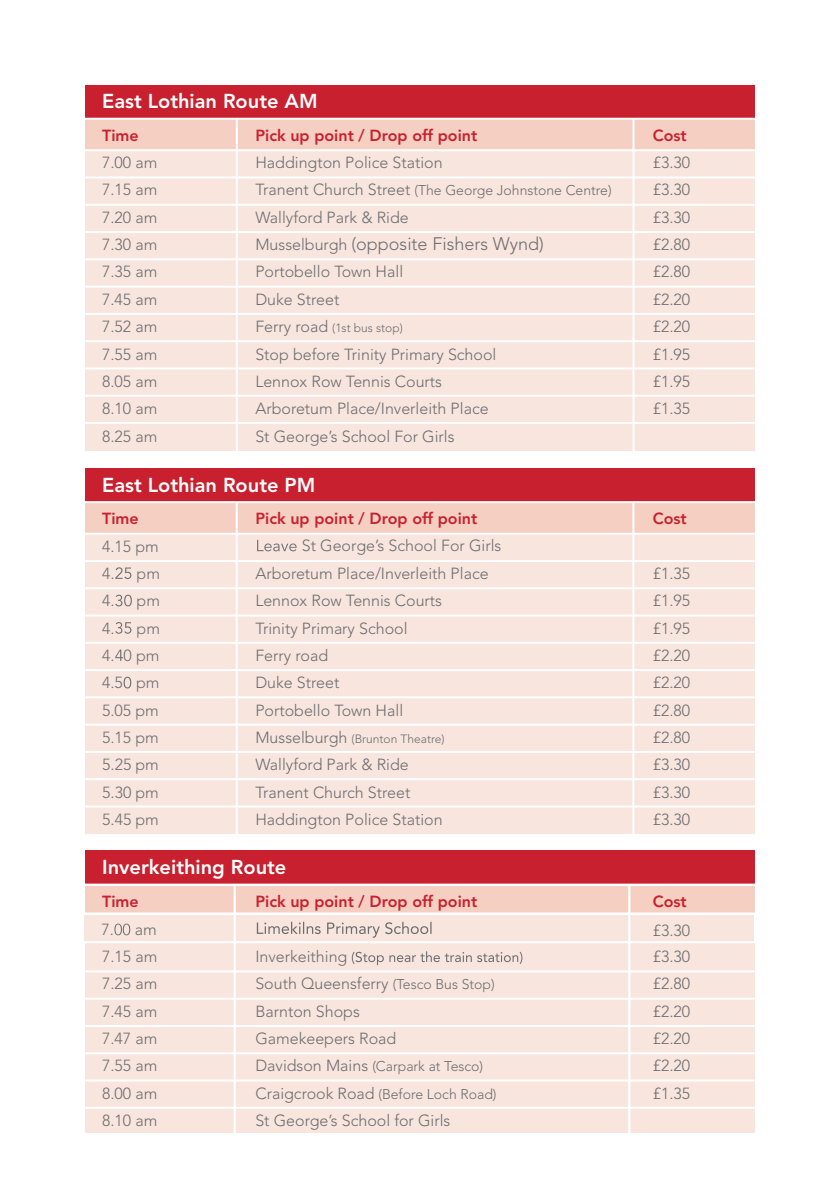
<style>
.page{position:relative;width:840px;height:1191px;background:#fff}
.page>*{position:absolute;margin:0;border:0;box-sizing:border-box;transform-origin:0 0}
.t1{font:800 20px "Avenir LT Std";color:#fff}
.t2{font:300 18px "Avenir LT Std";color:#6c6d70}
.t3{font:300 16px "Avenir LT Std";color:#6c6d70}
.t4{font:800 16px "Avenir LT Std";color:#c9202f}
.t5{font:300 14px "Avenir LT Std";color:#6c6d70}
.t6{font:300 12px "Avenir LT Std";color:#6c6d70}
.s1{font-size:16px}
.s2{font-size:14px}
</style>
<div class="page">
<div style="left:84px;top:915px;width:669px;height:26px;background:#f8e5de"></div>
<div style="left:85px;top:85px;width:669px;height:34px;background:#c9202f"></div>
<div style="left:85px;top:119px;width:669px;height:31px;background:#f4cfc2"></div>
<div style="left:85px;top:150px;width:669px;height:301px;background:#f8e5de"></div>
<hr style="left:82px;top:118px;width:678px;height:2px;background:#fff">
<hr style="left:82px;top:149px;width:678px;height:2px;background:#fff">
<div style="left:85px;top:468px;width:669px;height:34px;background:#c9202f"></div>
<div style="left:85px;top:502px;width:669px;height:32px;background:#f4cfc2"></div>
<div style="left:85px;top:534px;width:669px;height:299px;background:#f8e5de"></div>
<svg style="left:257px;top:540px;width:39px;height:11px"></svg>
<svg style="left:115px;top:567px;width:16px;height:12px"></svg>
<svg style="left:115px;top:594px;width:17px;height:12px"></svg>
<svg style="left:115px;top:622px;width:16px;height:12px"></svg>
<svg style="left:115px;top:649px;width:8px;height:12px"></svg>
<svg style="left:123px;top:677px;width:8px;height:11px"></svg>
<hr style="left:82px;top:501px;width:678px;height:2px;background:#fff">
<hr style="left:82px;top:533px;width:678px;height:2px;background:#fff">
<hr style="left:236px;top:119px;width:2px;height:341px;background:#fff">
<hr style="left:632px;top:119px;width:2px;height:341px;background:#fff">
<hr style="left:235px;top:502px;width:2px;height:336px;background:#fff">
<hr style="left:632px;top:502px;width:2px;height:336px;background:#fff">
<hr style="left:80px;top:176px;width:678px;height:2px;background:#fff">
<hr style="left:80px;top:204px;width:678px;height:2px;background:#fff">
<hr style="left:80px;top:231px;width:678px;height:2px;background:#fff">
<hr style="left:80px;top:258px;width:678px;height:2px;background:#fff">
<hr style="left:80px;top:286px;width:678px;height:2px;background:#fff">
<hr style="left:80px;top:313px;width:678px;height:2px;background:#fff">
<hr style="left:80px;top:340px;width:678px;height:2px;background:#fff">
<hr style="left:80px;top:367px;width:678px;height:2px;background:#fff">
<hr style="left:80px;top:395px;width:678px;height:2px;background:#fff">
<hr style="left:80px;top:422px;width:678px;height:2px;background:#fff">
<hr style="left:78px;top:560px;width:678px;height:2px;background:#fff">
<hr style="left:78px;top:587px;width:678px;height:2px;background:#fff">
<hr style="left:78px;top:614px;width:678px;height:2px;background:#fff">
<hr style="left:78px;top:642px;width:678px;height:2px;background:#fff">
<hr style="left:78px;top:669px;width:678px;height:2px;background:#fff">
<hr style="left:78px;top:696px;width:678px;height:2px;background:#fff">
<hr style="left:78px;top:723px;width:678px;height:2px;background:#fff">
<hr style="left:78px;top:751px;width:678px;height:2px;background:#fff">
<hr style="left:78px;top:778px;width:678px;height:2px;background:#fff">
<hr style="left:78px;top:805px;width:678px;height:2px;background:#fff">
<div style="left:85px;top:851px;width:669px;height:34px;background:#c9202f"></div>
<div style="left:85px;top:887px;width:669px;height:26px;background:#f4cfc2"></div>
<div style="left:85px;top:942px;width:669px;height:191px;background:#f8e5de"></div>
<svg style="left:351px;top:951px;width:171px;height:14px"></svg>
<hr style="left:82px;top:883px;width:678px;height:2px;background:#fff">
<hr style="left:80px;top:941px;width:678px;height:2px;background:#fff">
<hr style="left:233px;top:885px;width:3px;height:276px;background:#fff">
<hr style="left:628px;top:885px;width:2px;height:269px;background:#fff">
<hr style="left:76px;top:970px;width:678px;height:2px;background:#fff">
<hr style="left:76px;top:997px;width:678px;height:2px;background:#fff">
<hr style="left:76px;top:1025px;width:678px;height:2px;background:#fff">
<hr style="left:76px;top:1052px;width:678px;height:2px;background:#fff">
<hr style="left:76px;top:1079px;width:678px;height:2px;background:#fff">
<hr style="left:76px;top:1106px;width:678px;height:2px;background:#fff">
<hr style="left:76px;top:912px;width:678px;height:2px;background:#fff">
<svg style="left:114px;top:923px;width:16px;height:12px"></svg>
<svg style="left:257px;top:921px;width:174px;height:16px"></svg>
<p class="t1" style="left:102px;top:90px;width:217px">East Lothian Route AM</p>
<p class="t4" style="left:102px;top:126px;width:38px">Time</p>
<p class="t4" style="left:255px;top:126px;width:223px">Pick up point / Drop off point</p>
<p class="t4" style="left:652px;top:126px;width:36px">Cost</p>
<p class="t3" style="left:102px;top:153px;width:57px">7.00 am</p>
<p class="t3" style="left:255px;top:153px;width:189px">Haddington Police Station</p>
<p class="t3" style="left:652px;top:153px;width:39px">£3.30</p>
<p class="t3" style="left:102px;top:180px;width:57px">7.15 am</p>
<p class="t5" style="left:255px;top:182px;width:357px"><span class="s1">Tranent Church Street</span> (The George Johnstone Centre)</p>
<p class="t3" style="left:652px;top:180px;width:39px">£3.30</p>
<p class="t3" style="left:102px;top:208px;width:57px">7.20 am</p>
<p class="t3" style="left:255px;top:208px;width:155px">Wallyford Park &amp; Ride</p>
<p class="t3" style="left:652px;top:208px;width:39px">£3.30</p>
<p class="t3" style="left:102px;top:235px;width:57px">7.30 am</p>
<p class="t2" style="left:255px;top:233px;width:290px"><span class="s1">Musselburgh</span> (opposite Fishers Wynd)</p>
<p class="t3" style="left:652px;top:235px;width:39px">£2.80</p>
<p class="t3" style="left:102px;top:262px;width:57px">7.35 am</p>
<p class="t3" style="left:255px;top:262px;width:149px">Portobello Town Hall</p>
<p class="t3" style="left:652px;top:262px;width:39px">£2.80</p>
<p class="t3" style="left:102px;top:290px;width:57px">7.45 am</p>
<p class="t3" style="left:255px;top:290px;width:85px">Duke Street</p>
<p class="t3" style="left:652px;top:290px;width:39px">£2.20</p>
<p class="t3" style="left:102px;top:317px;width:57px">7.52 am</p>
<p class="t6" style="left:255px;top:321px;width:149px"><span class="s1">Ferry road</span> (1st bus stop)</p>
<p class="t3" style="left:652px;top:317px;width:39px">£2.20</p>
<p class="t3" style="left:102px;top:344px;width:57px">7.55 am</p>
<p class="t3" style="left:255px;top:344px;width:242px">Stop before Trinity Primary School</p>
<p class="t3" style="left:652px;top:344px;width:39px">£1.95</p>
<p class="t3" style="left:102px;top:372px;width:57px">8.05 am</p>
<p class="t3" style="left:255px;top:372px;width:188px">Lennox Row Tennis Courts</p>
<p class="t3" style="left:652px;top:372px;width:39px">£1.95</p>
<p class="t3" style="left:102px;top:399px;width:57px">8.10 am</p>
<p class="t3" style="left:255px;top:399px;width:234px">Arboretum Place/Inverleith Place</p>
<p class="t3" style="left:652px;top:399px;width:39px">£1.35</p>
<p class="t3" style="left:102px;top:426px;width:57px">8.25 am</p>
<p class="t3" style="left:255px;top:426px;width:200px">St George’s School For Girls</p>
<p class="t1" style="left:102px;top:473px;width:214px">East Lothian Route PM</p>
<p class="t4" style="left:102px;top:509px;width:38px">Time</p>
<p class="t4" style="left:255px;top:509px;width:223px">Pick up point / Drop off point</p>
<p class="t4" style="left:652px;top:509px;width:36px">Cost</p>
<p class="t3" style="left:102px;top:536px;width:58px">4.15 pm</p>
<p class="t3" style="left:302px;top:536px;width:201px">St George’s School For Girls</p>
<p class="t3" style="left:102px;top:564px;width:59px">4. pm</p>
<p class="t3" style="left:255px;top:564px;width:234px">Arboretum Place/Inverleith Place</p>
<p class="t3" style="left:652px;top:564px;width:39px">£1.35</p>
<p class="t3" style="left:102px;top:591px;width:59px">4. pm</p>
<p class="t3" style="left:255px;top:591px;width:188px">Lennox Row Tennis Courts</p>
<p class="t3" style="left:652px;top:591px;width:39px">£1.95</p>
<p class="t3" style="left:102px;top:618px;width:59px">4. pm</p>
<p class="t3" style="left:255px;top:618px;width:154px">Trinity Primary School</p>
<p class="t3" style="left:652px;top:618px;width:39px">£1.95</p>
<p class="t3" style="left:102px;top:646px;width:59px">4. 0 pm</p>
<p class="t3" style="left:255px;top:646px;width:74px">Ferry road</p>
<p class="t3" style="left:652px;top:646px;width:39px">£2.20</p>
<p class="t3" style="left:102px;top:673px;width:59px">4.5 pm</p>
<p class="t3" style="left:255px;top:673px;width:85px">Duke Street</p>
<p class="t3" style="left:652px;top:673px;width:39px">£2.20</p>
<p class="t3" style="left:102px;top:700px;width:58px">5.05 pm</p>
<p class="t3" style="left:255px;top:700px;width:149px">Portobello Town Hall</p>
<p class="t3" style="left:652px;top:700px;width:39px">£2.80</p>
<p class="t3" style="left:102px;top:728px;width:58px">5.15 pm</p>
<p class="t6" style="left:255px;top:731px;width:191px"><span class="s1">Musselburgh</span> (Brunton Theatre)</p>
<p class="t3" style="left:652px;top:728px;width:39px">£2.80</p>
<p class="t3" style="left:102px;top:755px;width:58px">5.25 pm</p>
<p class="t3" style="left:255px;top:755px;width:155px">Wallyford Park &amp; Ride</p>
<p class="t3" style="left:652px;top:755px;width:39px">£3.30</p>
<p class="t3" style="left:102px;top:782px;width:58px">5.30 pm</p>
<p class="t3" style="left:255px;top:782px;width:156px">Tranent Church Street</p>
<p class="t3" style="left:652px;top:782px;width:39px">£3.30</p>
<p class="t3" style="left:102px;top:810px;width:58px">5.45 pm</p>
<p class="t3" style="left:255px;top:810px;width:189px">Haddington Police Station</p>
<p class="t3" style="left:652px;top:810px;width:39px">£3.30</p>
<p class="t1" style="left:102px;top:855px;width:186px">Inverkeithing Route</p>
<p class="t4" style="left:102px;top:891px;width:38px">Time</p>
<p class="t4" style="left:255px;top:891px;width:223px">Pick up point / Drop off point</p>
<p class="t4" style="left:652px;top:891px;width:36px">Cost</p>
<p class="t3" style="left:101px;top:920px;width:57px">7. am</p>
<p class="t3" style="left:652px;top:921px;width:39px">£3.30</p>
<p class="t3" style="left:102px;top:947px;width:57px">7.15 am</p>
<p class="t3" style="left:255px;top:947px;width:93px">Inverkeithing</p>
<p class="t3" style="left:652px;top:947px;width:39px">£3.30</p>
<p class="t3" style="left:102px;top:974px;width:57px">7.25 am</p>
<p class="t3" style="left:255px;top:974px;width:241px">South Queensferry <span class="s2">(Tesco Bus Stop)</span></p>
<p class="t3" style="left:652px;top:974px;width:39px">£2.80</p>
<p class="t3" style="left:102px;top:1001px;width:57px">7.45 am</p>
<p class="t3" style="left:255px;top:1001px;width:106px">Barnton Shops</p>
<p class="t3" style="left:652px;top:1001px;width:39px">£2.20</p>
<p class="t3" style="left:102px;top:1029px;width:57px">7.47 am</p>
<p class="t3" style="left:255px;top:1029px;width:142px">Gamekeepers Road</p>
<p class="t3" style="left:652px;top:1029px;width:39px">£2.20</p>
<p class="t3" style="left:102px;top:1056px;width:57px">7.55 am</p>
<p class="t5" style="left:255px;top:1058px;width:229px"><span class="s1">Davidson Mains</span> (Carpark at Tesco)</p>
<p class="t3" style="left:652px;top:1056px;width:39px">£2.20</p>
<p class="t3" style="left:102px;top:1083px;width:57px">8.00 am</p>
<p class="t5" style="left:255px;top:1085px;width:242px"><span class="s1">Craigcrook Road</span> (Before Loch Road)</p>
<p class="t3" style="left:652px;top:1083px;width:39px">£1.35</p>
<p class="t3" style="left:102px;top:1111px;width:57px">8.10 am</p>
<p class="t3" style="left:255px;top:1111px;width:196px">St George’s School for Girls</p>
</div>
